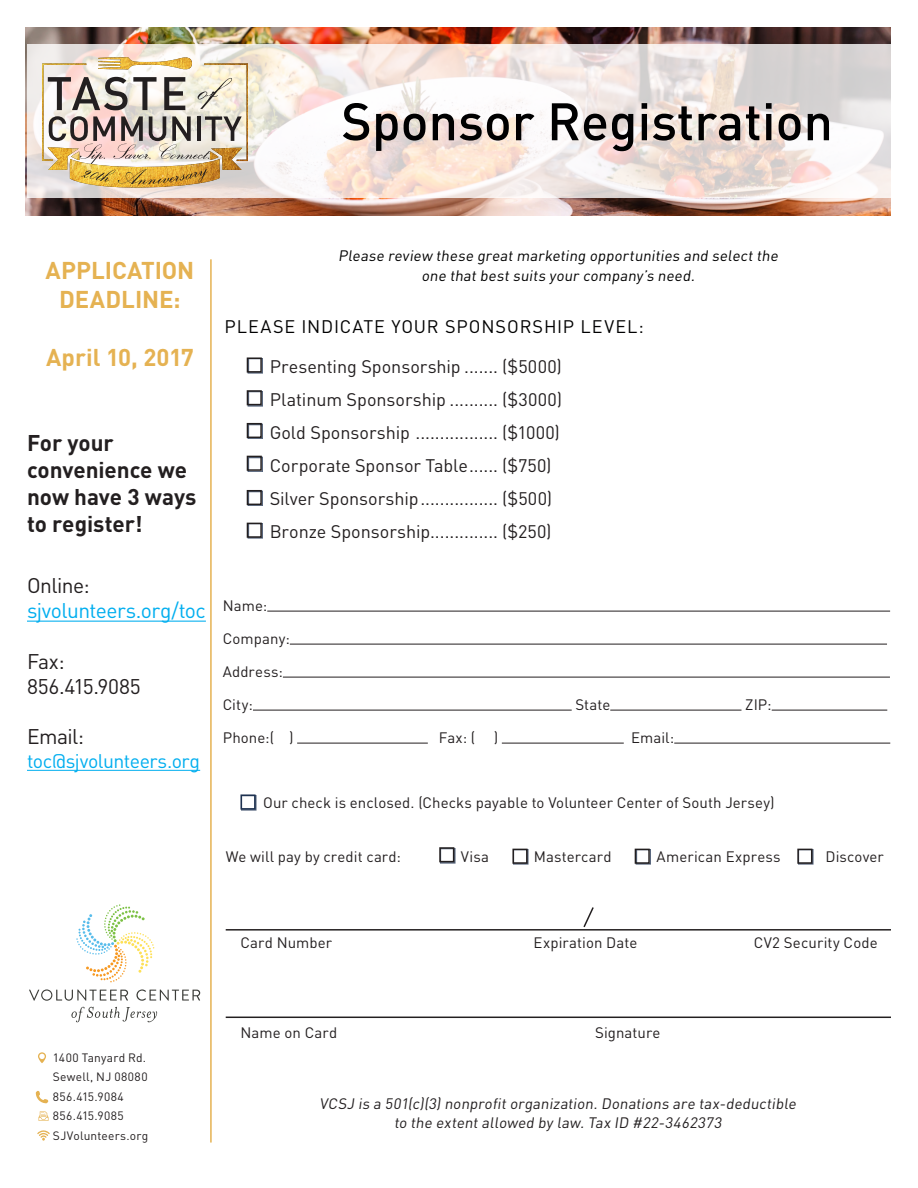
<style>
.page{position:relative;width:918px;height:1188px;background:#fff}
.page>*{position:absolute;margin:0;border:0;box-sizing:border-box;transform-origin:0 0}
.t1{font:500 51.9px "DIN Pro";color:#000001}
.t2{font:700 24px/28.8px "DIN Pro";letter-spacing:-.005em;color:#e5b252;text-align:center}
.t3{font:700 22.5px/27px "DIN Pro";letter-spacing:-.005em;color:#231f20}
.t4{font:21px/25.2px "DIN Pro";letter-spacing:-.025em;color:#00aeef}
.t5{font:21px/25.2px "DIN Pro";letter-spacing:-.025em;color:#231f20}
.t6{font:19.5px "DIN Pro";letter-spacing:-.025em;color:#00aeef}
.t7{font:18px/33px "DIN Pro";letter-spacing:-.005em;color:#231f20}
.t8{font:18px "DIN Pro";letter-spacing:.045em;color:#000001}
.Paragraph_Style_1{font:15px "DIN Pro";letter-spacing:.005em;color:#231f20}
.t9{font:15px "DIN Pro";color:#000001}
.t10{font:12px/19.5px "DIN Pro";letter-spacing:.03em;color:#231f20}
.s1{color:#231f20}
</style>
<div class="page">
<img style="left:25px;top:28px;width:866px;height:188px">
<svg style="left:27px;top:44px;width:864px;height:154px"></svg>
<hr style="left:210px;top:259px;width:2px;height:884px;background:#e5b252">
<svg style="left:39px;top:1111px;width:10px;height:10px"></svg>
<svg style="left:36px;top:1091px;width:12px;height:12px"></svg>
<svg style="left:38px;top:1052px;width:8px;height:11px"></svg>
<svg style="left:37px;top:1130px;width:13px;height:11px"></svg>
<svg style="left:136px;top:989px;width:65px;height:12px"></svg>
<svg style="left:29px;top:989px;width:99px;height:12px"></svg>
<svg style="left:76px;top:904px;width:78px;height:78px"></svg>
<svg style="left:71px;top:1007px;width:86px;height:15px"></svg>
<img style="left:42px;top:54px;width:206px;height:139px">
<hr style="left:267px;top:611px;width:623px;height:1px;background:#231f20">
<hr style="left:290px;top:644px;width:597px;height:1px;background:#231f20">
<hr style="left:283px;top:677px;width:607px;height:1px;background:#231f20">
<hr style="left:253px;top:710px;width:319px;height:1px;background:#231f20">
<hr style="left:610px;top:710px;width:132px;height:1px;background:#231f20">
<hr style="left:772px;top:710px;width:115px;height:1px;background:#231f20">
<hr style="left:297px;top:743px;width:131px;height:1px;background:#231f20">
<hr style="left:502px;top:743px;width:122px;height:1px;background:#231f20">
<hr style="left:674px;top:743px;width:216px;height:1px;background:#231f20">
<div style="left:247px;top:357px;width:15px;height:16px;border:2px solid #231f20"></div>
<div style="left:240px;top:794px;width:16px;height:16px;border:2px solid #1d3150"></div>
<div style="left:797px;top:849px;width:15px;height:15px;border:2px solid #231f20"></div>
<div style="left:635px;top:849px;width:15px;height:15px;border:2px solid #231f20"></div>
<div style="left:512px;top:849px;width:16px;height:15px;border:2px solid #231f20"></div>
<div style="left:439px;top:847px;width:15px;height:15px;border:2px solid #231f20"></div>
<div style="left:247px;top:390px;width:15px;height:15px;border:2px solid #231f20"></div>
<div style="left:247px;top:423px;width:15px;height:15px;border:2px solid #231f20"></div>
<div style="left:247px;top:456px;width:15px;height:15px;border:2px solid #231f20"></div>
<div style="left:247px;top:490px;width:15px;height:15px;border:2px solid #231f20"></div>
<div style="left:247px;top:523px;width:15px;height:15px;border:2px solid #231f20"></div>
<hr style="left:226px;top:929px;width:665px;height:2px;background:#231f20">
<hr style="left:226px;top:1017px;width:665px;height:1px;background:#231f20">
<svg style="left:583px;top:907px;width:11px;height:21px"></svg>
<hr style="left:27px;top:621px;width:179px;height:1px;background:#00aeef">
<hr style="left:27px;top:770px;width:173px;height:1px;background:#00aeef">
<p class="t1" style="left:341px;top:86px;width:493px">Sponsor Registration</p>
<p class="t2" style="left:46px;top:255px;width:150px">APPLICATION<br>DEADLINE:</p>
<p class="t2" style="left:46px;top:342px;width:149px">April 10, 2017</p>
<p class="t3" style="left:27px;top:428px;width:171px">For your convenience we now have 3 ways to register!</p>
<p class="t4" style="left:27px;top:572px;width:180px"><span class="s1">Online: </span>sjvolunteers.org/toc</p>
<p class="t5" style="left:27px;top:648px;width:115px">Fax:<br>856.415.9085</p>
<p class="t5" style="left:27px;top:723px;width:59px">Email:</p>
<p class="t6" style="left:27px;top:747px;width:175px">toc@sjvolunteers.org</p>
<p class="t9" style="left:338px;top:246px;width:444px">Please review these great marketing opportunities and select the</p>
<p class="t9" style="left:421px;top:265px;width:277px">one that best suits your company’s need.</p>
<p class="t8" style="left:224px;top:314px;width:421px">PLEASE INDICATE YOUR SPONSORSHIP LEVEL:</p>
<p class="t7" style="left:270px;top:349px;width:294px">Presenting Sponsorship ....... ($5000)</p>
<p class="t7" style="left:270px;top:382px;width:294px">Platinum Sponsorship .......... ($3000)</p>
<p class="t7" style="left:270px;top:415px;width:292px">Gold Sponsorship ................. ($1000)</p>
<p class="t7" style="left:270px;top:448px;width:283px">Corporate Sponsor Table...... ($750)</p>
<p class="t7" style="left:270px;top:481px;width:284px">Silver Sponsorship................ ($500)<br>Bronze Sponsorship.............. ($250)</p>
<p class="Paragraph_Style_1" style="left:223px;top:596px;width:46px">Name:</p>
<p class="Paragraph_Style_1" style="left:223px;top:629px;width:69px">Company:</p>
<p class="Paragraph_Style_1" style="left:223px;top:662px;width:62px">Address:</p>
<p class="Paragraph_Style_1" style="left:223px;top:695px;width:32px">City:</p>
<p class="Paragraph_Style_1" style="left:575px;top:695px;width:36px">State</p>
<p class="Paragraph_Style_1" style="left:745px;top:695px;width:28px">ZIP:</p>
<p class="Paragraph_Style_1" style="left:223px;top:728px;width:72px">Phone:( )</p>
<p class="Paragraph_Style_1" style="left:439px;top:728px;width:61px">Fax: ( )</p>
<p class="Paragraph_Style_1" style="left:631px;top:728px;width:45px">Email:</p>
<p class="Paragraph_Style_1" style="left:263px;top:792px;width:513px">Our check is enclosed. (Checks payable to Volunteer Center of South Jersey)</p>
<p class="Paragraph_Style_1" style="left:226px;top:846px;width:177px">We will pay by credit card:</p>
<p class="Paragraph_Style_1" style="left:461px;top:846px;width:30px">Visa</p>
<p class="Paragraph_Style_1" style="left:534px;top:846px;width:79px">Mastercard</p>
<p class="Paragraph_Style_1" style="left:656px;top:846px;width:126px">American Express</p>
<p class="Paragraph_Style_1" style="left:826px;top:846px;width:60px">Discover</p>
<p class="Paragraph_Style_1" style="left:240px;top:932px;width:93px">Card Number</p>
<p class="Paragraph_Style_1" style="left:534px;top:932px;width:105px">Expiration Date</p>
<p class="Paragraph_Style_1" style="left:754px;top:932px;width:125px">CV2 Security Code</p>
<p class="t10" style="left:53px;top:1047px;width:97px">1400 Tanyard Rd.<br>Sewell, NJ 08080<br>856.415.9084<br>856.415.9085<br>SJVolunteers.org</p>
<p class="Paragraph_Style_1" style="left:240px;top:1023px;width:98px">Name on Card</p>
<p class="Paragraph_Style_1" style="left:595px;top:1023px;width:67px">Signature</p>
<p class="Paragraph_Style_1" style="left:319px;top:1093px;width:481px">VCSJ is a 501(c)(3) nonprofit organization. Donations are tax-deductible</p>
<p class="Paragraph_Style_1" style="left:394px;top:1112px;width:332px">to the extent allowed by law. Tax ID #22-3462373</p>
</div>
